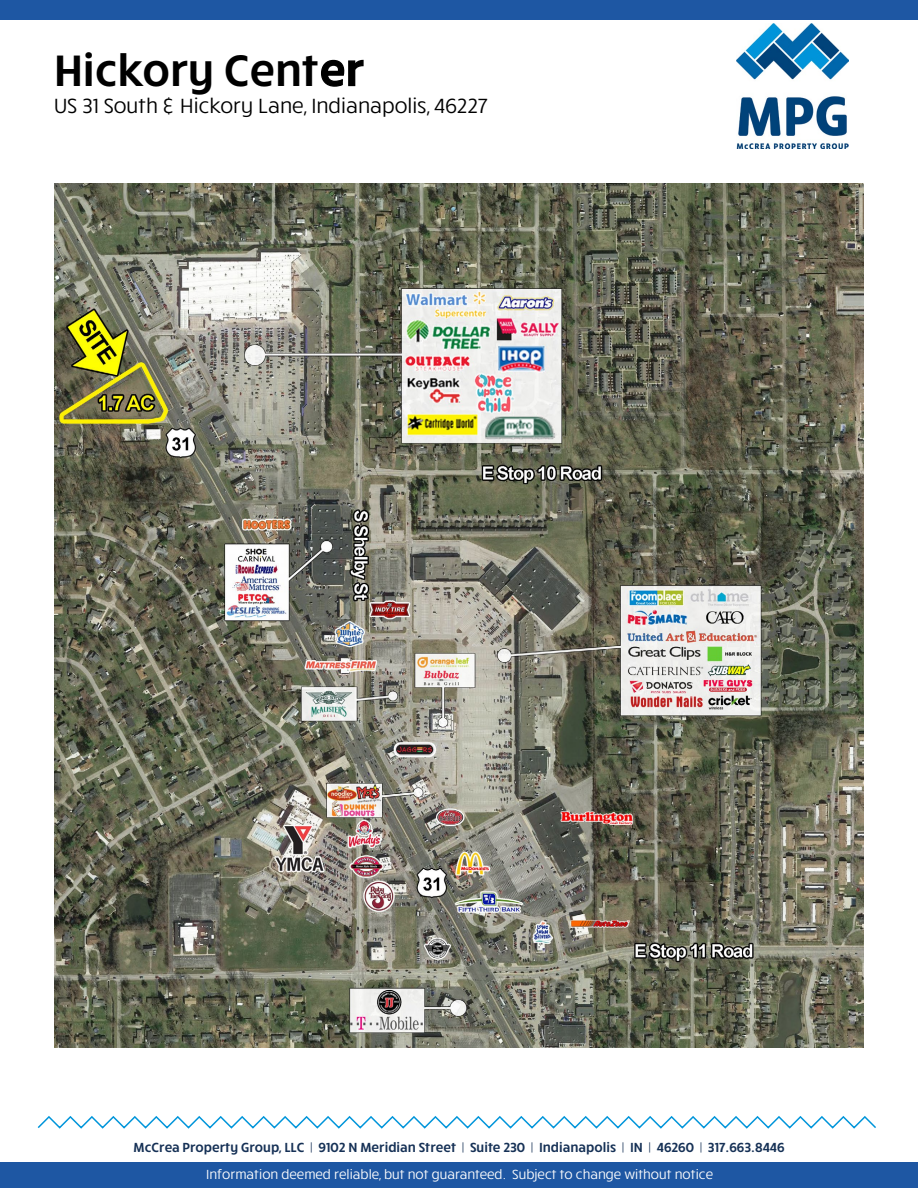
<style>
.page{position:relative;width:918px;height:1188px;background:#fff}
.page>*{position:absolute;margin:0;border:0;box-sizing:border-box;transform-origin:0 0}
.t1{font:600 45px "Ruck Sack";color:#000}
.t2{font:21px "Ruck Sack";color:#000}
.t3{font:600 13.5px "Ruck Sack";color:#163156}
.t4{font:13.5px "Ruck Sack";color:#fff}
</style>
<div class="page">
<img style="left:737px;top:24px;width:111px;height:124px">
<div style="left:0;top:0;width:918px;height:20px;background:#1e57a3"></div>
<div style="left:0;top:1163px;width:918px;height:25px;background:#1e57a3"></div>
<svg style="left:37px;top:1116px;width:839px;height:13px"></svg>
<img style="left:54px;top:184px;width:810px;height:864px">
<h1 class="t1" style="left:54px;top:39px;width:312px">Hickory Center</h1>
<h2 class="t2" style="left:54px;top:92px;width:436px">US 31 South &amp; Hickory Lane, Indianapolis, 46227</h2>
<p class="t3" style="left:133px;top:1138px;width:653px">McCrea Property Group, LLC | 9102 N Meridian Street | Suite 230 | Indianapolis | IN | 46260 | 317.663.8446</p>
<p class="t4" style="left:206px;top:1165px;width:509px">Information deemed reliable, but not guaranteed. Subject to change without notice</p>
</div>
